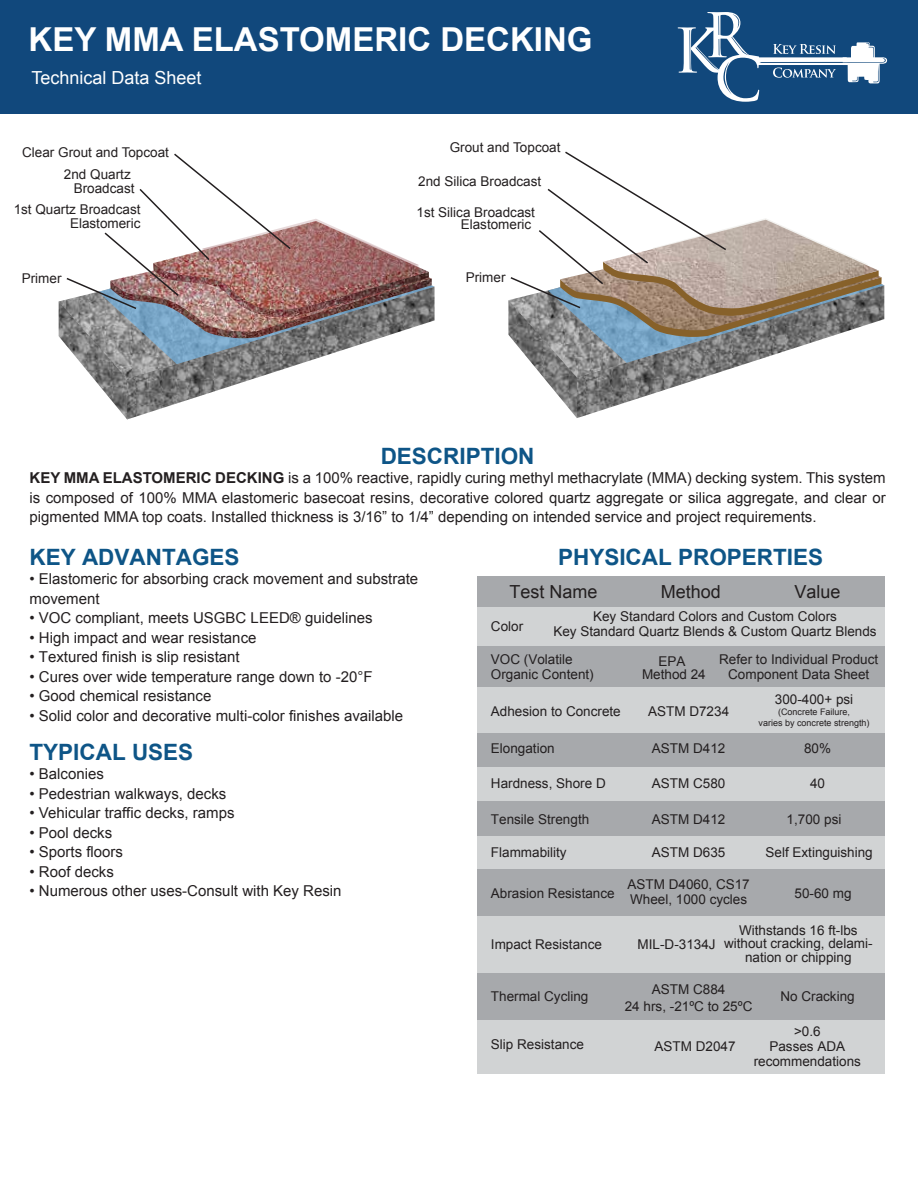
<style>
.page{position:relative;width:918px;height:1188px;background:#fff}
.page>*{position:absolute;margin:0;border:0;box-sizing:border-box;transform-origin:0 0}
.t1{font:700 33px "Arial";color:#fff}
.t2{font:700 22.5px "Arial";color:#0e5587}
.t3{font:18px "Arial";color:#231f20}
.t4{font:18px "Arial";color:#fff}
.t5{font:15px/19.5px "Arial";color:#231f20;text-align:justify}
.t6{font:13.5px/15px "Arial";color:#231f20;text-align:center}
.t7{font:9px/10.8px "Arial";color:#231f20;text-align:center}
.s1{font-weight:700}
</style>
<div class="page">
<div style="left:478px;top:836px;width:407px;height:34px;background:#d1d3d4"></div>
<div style="left:478px;top:767px;width:407px;height:35px;background:#d1d3d4"></div>
<div style="left:478px;top:576px;width:407px;height:32px;background:#a7a9ac"></div>
<div style="left:478px;top:733px;width:407px;height:34px;background:#a7a9ac"></div>
<div style="left:478px;top:801px;width:407px;height:35px;background:#a7a9ac"></div>
<div style="left:478px;top:869px;width:407px;height:47px;background:#a7a9ac"></div>
<div style="left:478px;top:916px;width:407px;height:58px;background:#d1d3d4"></div>
<div style="left:478px;top:687px;width:407px;height:46px;background:#d1d3d4"></div>
<div style="left:478px;top:974px;width:407px;height:47px;background:#a7a9ac"></div>
<div style="left:0;top:0;width:918px;height:113px;background:#11487c"></div>
<svg style="left:678px;top:12px;width:209px;height:90px"></svg>
<div style="left:478px;top:607px;width:407px;height:39px;background:#d1d3d4"></div>
<div style="left:478px;top:646px;width:407px;height:41px;background:#a7a9ac"></div>
<img style="left:59px;top:301px;width:68px;height:118px">
<img style="left:127px;top:364px;width:172px;height:55px">
<img style="left:508px;top:300px;width:69px;height:118px">
<img style="left:577px;top:363px;width:171px;height:55px">
<svg style="left:65px;top:153px;width:370px;height:211px"></svg>
<svg style="left:509px;top:151px;width:375px;height:212px"></svg>
<div style="left:478px;top:1020px;width:407px;height:54px;background:#d1d3d4"></div>
<h1 class="t1" style="left:29px;top:18px;width:566px">KEY MMA ELASTOMERIC DECKING</h1>
<p class="t4" style="left:31px;top:66px;width:172px">Technical Data Sheet</p>
<p class="t6" style="left:22px;top:141px;width:148px;line-height:22.5px">Clear Grout and Topcoat<br>2nd Quartz</p>
<p class="t6" style="left:14px;top:177px;width:128px;line-height:21.8px;text-align:left;text-indent:60px">Broadcast<br>1st Quartz Broadcast</p>
<p class="t6" style="left:70px;top:216px;width:72px">Elastomeric</p>
<p class="t6" style="left:22px;top:271px;width:41px">Primer</p>
<p class="t6" style="left:450px;top:140px;width:112px">Grout and Topcoat</p>
<p class="t6" style="left:418px;top:174px;width:125px">2nd Silica Broadcast</p>
<p class="t6" style="left:417px;top:207px;width:120px;line-height:12px;text-align:right">1st Silica Broadcast<br>Elastomeric</p>
<p class="t6" style="left:466px;top:270px;width:41px">Primer</p>
<h2 class="t2" style="left:381px;top:441px;width:155px">DESCRIPTION</h2>
<p class="t5" style="left:30px;top:468px;width:858px"><span class="s1">KEY MMA ELASTOMERIC DECKING</span> is a 100% reactive, rapidly curing methyl methacrylate (MMA) decking system. This system is composed of 100% MMA elastomeric basecoat resins, decorative colored quartz aggregate or silica aggregate, and clear or pigmented MMA top coats. Installed thickness is 3/16” to 1/4” depending on intended service and project requirements.</p>
<h2 class="t2" style="left:30px;top:542px;width:212px">KEY ADVANTAGES</h2>
<p class="t5" style="left:30px;top:570px;width:390px">• Elastomeric for absorbing crack movement and substrate movement</p>
<p class="t5" style="left:30px;top:609px;width:345px">• VOC compliant, meets USGBC LEED® guidelines</p>
<p class="t5" style="left:30px;top:628px;width:228px">• High impact and wear resistance</p>
<p class="t5" style="left:30px;top:648px;width:212px">• Textured finish is slip resistant</p>
<p class="t5" style="left:30px;top:667px;width:345px">• Cures over wide temperature range down to -20°F</p>
<p class="t5" style="left:30px;top:687px;width:183px">• Good chemical resistance</p>
<p class="t5" style="left:30px;top:706px;width:375px">• Solid color and decorative multi-color finishes available</p>
<h2 class="t2" style="left:30px;top:737px;width:165px">TYPICAL USES</h2>
<p class="t5" style="left:30px;top:765px;width:76px">• Balconies</p>
<p class="t5" style="left:30px;top:784px;width:198px">• Pedestrian walkways, decks</p>
<p class="t5" style="left:30px;top:804px;width:207px">• Vehicular traffic decks, ramps</p>
<p class="t5" style="left:30px;top:823px;width:84px">• Pool decks</p>
<p class="t5" style="left:30px;top:843px;width:95px">• Sports floors</p>
<p class="t5" style="left:30px;top:862px;width:86px">• Roof decks</p>
<p class="t5" style="left:30px;top:882px;width:314px">• Numerous other uses-Consult with Key Resin</p>
<h2 class="t2" style="left:558px;top:542px;width:267px">PHYSICAL PROPERTIES</h2>
<p class="t3" style="left:509px;top:580px;width:90px">Test Name</p>
<p class="t3" style="left:661px;top:580px;width:62px">Method</p>
<p class="t3" style="left:795px;top:580px;width:48px">Value</p>
<p class="t6" style="left:491px;top:618px;width:34px">Color</p>
<p class="t6" style="left:553px;top:609px;width:325px">Key Standard Colors and Custom Colors<br>Key Standard Quartz Blends &amp; Custom Quartz Blends</p>
<p class="t6" style="left:491px;top:652px;width:104px;text-align:left">VOC (Volatile<br>Organic Content)</p>
<p class="t6" style="left:719px;top:652px;width:161px">Refer to Individual Product<br>Component Data Sheet</p>
<p class="t6" style="left:642px;top:654px;width:65px;line-height:13.5px">EPA<br>Method 24</p>
<p class="t6" style="left:775px;top:692px;width:80px">300-400+ psi</p>
<p class="t7" style="left:759px;top:706px;width:113px">(Concrete Failure,<br>varies by concrete strength)</p>
<p class="t6" style="left:491px;top:704px;width:131px">Adhesion to Concrete</p>
<p class="t6" style="left:648px;top:704px;width:83px">ASTM D7234</p>
<p class="t6" style="left:491px;top:741px;width:65px">Elongation</p>
<p class="t6" style="left:652px;top:741px;width:75px">ASTM D412</p>
<p class="t6" style="left:804px;top:741px;width:29px">80%</p>
<p class="t6" style="left:491px;top:776px;width:116px">Hardness, Shore D</p>
<p class="t6" style="left:652px;top:776px;width:75px">ASTM C580</p>
<p class="t6" style="left:810px;top:776px;width:17px">40</p>
<p class="t6" style="left:491px;top:811px;width:100px">Tensile Strength</p>
<p class="t6" style="left:652px;top:811px;width:75px">ASTM D412</p>
<p class="t6" style="left:787px;top:811px;width:56px">1,700 psi</p>
<p class="t6" style="left:491px;top:845px;width:77px">Flammability</p>
<p class="t6" style="left:652px;top:845px;width:75px">ASTM D635</p>
<p class="t6" style="left:766px;top:845px;width:109px">Self Extinguishing</p>
<p class="t6" style="left:628px;top:877px;width:124px;text-align:left">ASTM D4060, CS17<br>Wheel, 1000 cycles</p>
<p class="t6" style="left:491px;top:886px;width:125px">Abrasion Resistance</p>
<p class="t6" style="left:795px;top:886px;width:59px">50-60 mg</p>
<p class="t6" style="left:724px;top:924px;width:150px;line-height:13.5px">Withstands 16 ft-lbs without cracking, delami&shy;nation or chipping</p>
<p class="t6" style="left:625px;top:982px;width:129px;line-height:16.2px">ASTM C884<br>24 hrs, -21ºC to 25ºC</p>
<p class="t6" style="left:491px;top:937px;width:113px">Impact Resistance</p>
<p class="t6" style="left:638px;top:937px;width:80px">MIL-D-3134J</p>
<p class="t6" style="left:491px;top:989px;width:99px">Thermal Cycling</p>
<p class="t6" style="left:780px;top:989px;width:76px">No Cracking</p>
<p class="t6" style="left:491px;top:1037px;width:95px">Slip Resistance</p>
<p class="t6" style="left:655px;top:1039px;width:83px">ASTM D2047</p>
<p class="t6" style="left:754px;top:1024px;width:109px">&gt;0.6<br>Passes ADA recommendations</p>
</div>
